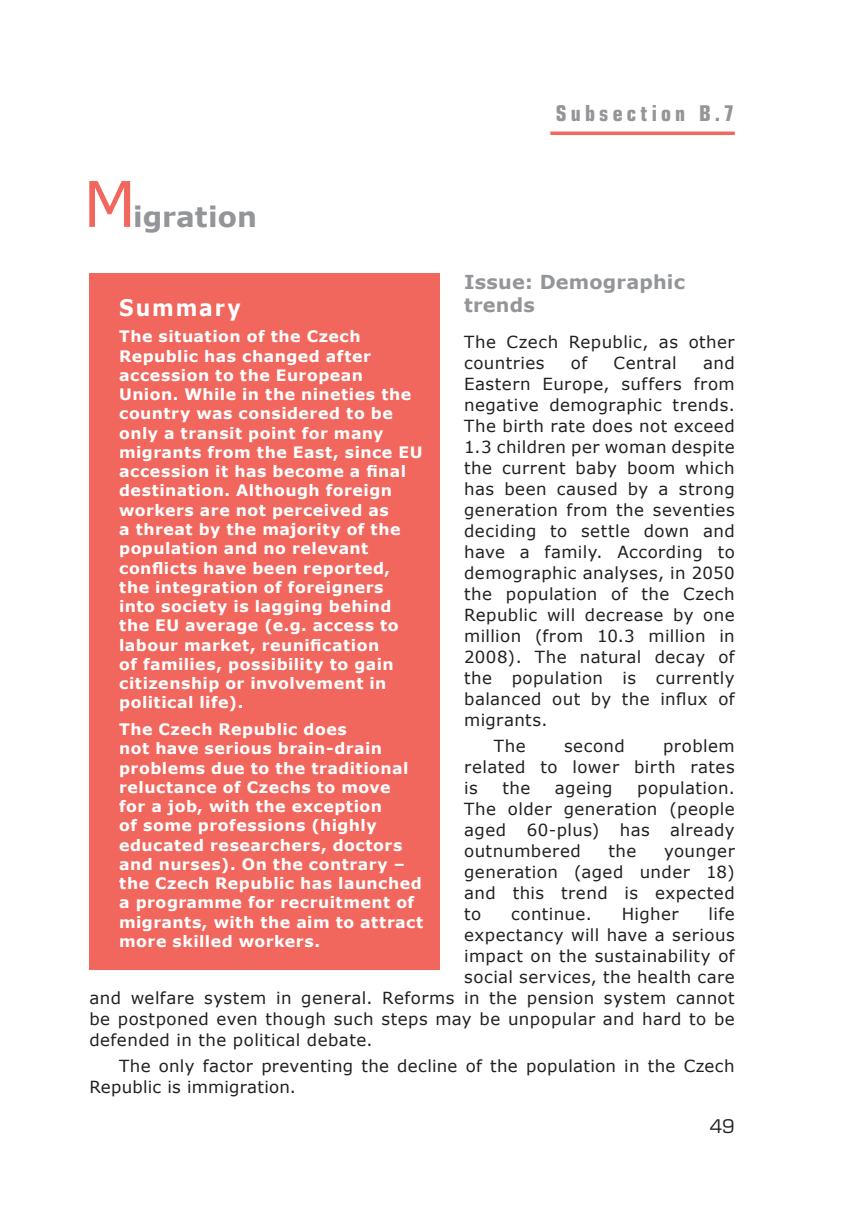
<style>
.page{position:relative;width:844px;height:1216px;background:#fff}
.page>*{position:absolute;margin:0;border:0;box-sizing:border-box;transform-origin:0 0}
.Zagl_bukva_2{font:63px "Verdana";color:#f1665d}
.Zagl_bukva_2-2{font:700 28px "Verdana";color:#939598}
.Summary_zagl{font:700 22.75px "Verdana";letter-spacing:.09em;color:#fff;scale:.9 1}
.Body{font:700 21px "Europe Cond";letter-spacing:.195em;color:#939598}
.t1{font:700 19.25px "Verdana";letter-spacing:.01em;color:#939598}
.t2{font:18.38px "Europe";color:#231f20}
.Body-2{font:16.62px/21px "Verdana";letter-spacing:.025em;color:#231f20;text-align:justify}
.Summary_text{font:700 15.75px/19.2px "Verdana";letter-spacing:.03em;color:#fff}
</style>
<div class="page">
<div style="left:89px;top:273px;width:350px;height:696px;background:#f1665d"></div>
<svg style="left:550px;top:131px;width:184px;height:4px"></svg>
<p class="Zagl_bukva_2" style="left:83px;top:164px;width:55px">M</p>
<p class="Zagl_bukva_2-2" style="left:133px;top:199px;width:125px">igration</p>
<p class="Body" style="left:556px;top:100px;width:180px">Subsection B.7</p>
<p class="t1" style="left:464px;top:270px;width:222px">Issue: Demographic</p>
<p class="t1" style="left:464px;top:292px;width:72px">trends</p>
<p class="Body-2" style="left:464px;top:330px;width:272px">The Czech Republic, as other countries</p>
<p class="Summary_zagl" style="left:119px;top:293px;width:137px">Summary</p>
<p class="Summary_text" style="left:119px;top:326px;width:305px">The situation of the Czech<br>Republic has changed after accession to the European<br>Union. While in the nineties the country was considered to be only a transit point for many migrants from the East, since EU accession it has become a final destination. Although foreign workers are not perceived as<br>a threat by the majority of the population and no relevant conflicts have been reported, the integration of foreigners into society is lagging behind the EU average (e.g. access to labour market, reunification<br>of families, possibility to gain citizenship or involvement in political life).</p>
<p class="Summary_text" style="left:119px;top:719px;width:306px">The Czech Republic does<br>not have serious brain-drain problems due to the traditional reluctance of Czechs to move<br>for a job, with the exception<br>of some professions (highly educated researchers, doctors and nurses). On the contrary – the Czech Republic has launched a programme for recruitment of migrants, with the aim to attract more skilled workers.</p>
<p class="Body-2" style="left:570px;top:351px;width:18px">of</p>
<p class="Body-2" style="left:613px;top:351px;width:65px">Central</p>
<p class="Body-2" style="left:464px;top:351px;width:272px;text-indent:239px">and Eastern Europe, suffers from negative demographic trends.<br>The birth rate does not exceed 1.3 children per woman despite the current baby boom which has been caused by a strong generation from the seventies deciding to settle down and have a family. According to demographic analyses, in 2050 the population of the Czech Republic will decrease by one million (from 10.3 million in 2008). The natural decay of the population is currently balanced out by the influx of migrants.</p>
<p class="Body-2" style="left:494px;top:734px;width:33px">The</p>
<p class="Body-2" style="left:564px;top:734px;width:62px">second</p>
<p class="Body-2" style="left:464px;top:734px;width:272px;text-indent:199px">problem related to lower birth rates is</p>
<p class="Body-2" style="left:464px;top:776px;width:272px;text-indent:173px">population.<br>The older generation (people aged 60-plus) has already outnumbered</p>
<p class="Body-2" style="left:502px;top:776px;width:29px">the</p>
<p class="Body-2" style="left:554px;top:776px;width:59px">ageing</p>
<p class="Body-2" style="left:608px;top:839px;width:29px">the</p>
<p class="Body-2" style="left:464px;top:839px;width:272px;text-indent:200px">younger generation (aged under 18) and this trend is expected to</p>
<p class="Body-2" style="left:511px;top:902px;width:82px">continue.</p>
<p class="Body-2" style="left:621px;top:902px;width:58px">Higher</p>
<p class="Body-2" style="left:708px;top:902px;width:28px">life</p>
<p class="Body-2" style="left:464px;top:923px;width:272px">expectancy will have a serious</p>
<p class="Body-2" style="left:464px;top:944px;width:272px">impact on the sustainability of</p>
<p class="Body-2" style="left:464px;top:965px;width:272px">social services, the health care</p>
<p class="Body-2" style="left:89px;top:986px;width:646px">and welfare system in general. Reforms in the pension system cannot</p>
<p class="Body-2" style="left:89px;top:1007px;width:646px">be postponed even though such steps may be unpopular and hard to be</p>
<p class="Body-2" style="left:89px;top:1028px;width:285px">defended in the political debate.</p>
<p class="Body-2" style="left:89px;top:1054px;width:646px;text-indent:30px">The only factor preventing the decline of the population in the Czech<br>Republic is immigration.</p>
<p class="t2" style="left:709px;top:1115px;width:26px">49</p>
</div>
